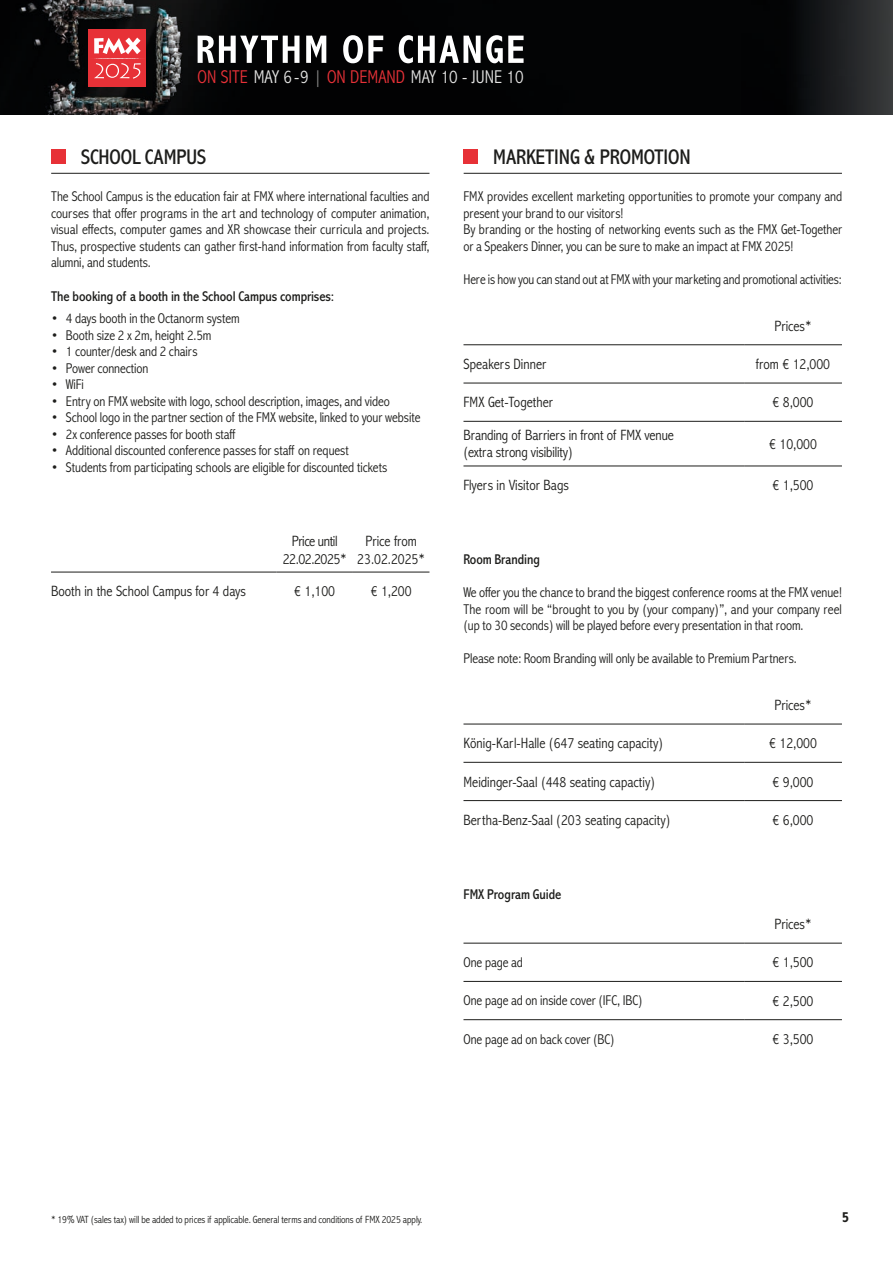
<style>
.page{position:relative;width:893px;height:1263px;background:#fff}
.page>*{position:absolute;margin:0;border:0;box-sizing:border-box;transform-origin:0 0}
.t1{font:condensed 21.3px "Abadi MT Std";letter-spacing:-.005em;color:#1d1d1b}
.t2{font:300 condensed 18.6px "Abadi MT Std";color:#e4e4e3}
.t3{font:300 condensed 15px/17.2px "Abadi MT Std";color:#1d1d1b;text-align:center}
.t4{font:300 condensed 15px/17.2px "Abadi MT Std";letter-spacing:-.03em;color:#1d1d1b;text-align:center}
.t5{font:700 condensed 15px "Abadi MT Std";color:#1d1d1b}
.t6{font:300 condensed 14.25px/16.5px "Abadi MT Std";letter-spacing:-.005em;color:#1d1d1b;text-align:justify}
.t7{font:condensed 14.25px "Abadi MT Std";letter-spacing:-.005em;color:#1d1d1b}
.t8{font:300 condensed 10.5px "Abadi MT Std";letter-spacing:-.005em;color:#1d1d1b}
.s1{color:#e73137}
.s2{color:#8e8e8e}
</style>
<div class="page">
<img style="left:741px;top:0;width:152px;height:115px">
<svg style="left:0;top:0;width:741px;height:115px;fill:#030405"></svg>
<div style="left:88px;top:29px;width:58px;height:58px;background:#e73137"></div>
<svg style="left:94px;top:38px;width:53px;height:41px"></svg>
<svg style="left:198px;top:35px;width:326px;height:28px"></svg>
<div style="left:51px;top:149px;width:15px;height:15px;background:#e73137"></div>
<hr style="left:51px;top:572px;width:225px;height:1px;background:#1d1d1b">
<hr style="left:276px;top:572px;width:77px;height:1px;background:#1d1d1b">
<hr style="left:353px;top:572px;width:76px;height:1px;background:#1d1d1b">
<div style="left:463px;top:149px;width:15px;height:15px;background:#e73137"></div>
<hr style="left:463px;top:344px;width:281px;height:1px;background:#1d1d1b">
<hr style="left:744px;top:344px;width:98px;height:1px;background:#1d1d1b">
<hr style="left:463px;top:383px;width:281px;height:1px;background:#1d1d1b">
<hr style="left:744px;top:383px;width:98px;height:1px;background:#1d1d1b">
<hr style="left:463px;top:421px;width:281px;height:1px;background:#1d1d1b">
<hr style="left:744px;top:421px;width:98px;height:1px;background:#1d1d1b">
<hr style="left:463px;top:466px;width:281px;height:1px;background:#1d1d1b">
<hr style="left:744px;top:466px;width:98px;height:1px;background:#1d1d1b">
<hr style="left:463px;top:724px;width:281px;height:1px;background:#1d1d1b">
<hr style="left:744px;top:724px;width:98px;height:1px;background:#1d1d1b">
<hr style="left:463px;top:762px;width:281px;height:1px;background:#1d1d1b">
<hr style="left:744px;top:762px;width:98px;height:1px;background:#1d1d1b">
<hr style="left:463px;top:800px;width:281px;height:1px;background:#1d1d1b">
<hr style="left:744px;top:800px;width:98px;height:1px;background:#1d1d1b">
<hr style="left:463px;top:943px;width:281px;height:1px;background:#1d1d1b">
<hr style="left:744px;top:943px;width:98px;height:1px;background:#1d1d1b">
<hr style="left:463px;top:981px;width:281px;height:1px;background:#1d1d1b">
<hr style="left:744px;top:981px;width:98px;height:1px;background:#1d1d1b">
<hr style="left:463px;top:1019px;width:281px;height:1px;background:#1d1d1b">
<hr style="left:744px;top:1019px;width:98px;height:1px;background:#1d1d1b">
<hr style="left:51px;top:173px;width:378px;height:1px;background:#1d1d1b">
<hr style="left:464px;top:173px;width:378px;height:1px;background:#1d1d1b">
<h2 class="t2" style="left:198px;top:66px;width:327px"><span class="s1">ON SITE</span> MAY 6-9 <span class="s2">|</span> <span class="s1">ON DEMAND</span> MAY 10 - JUNE 10</h2>
<h1 class="t1" style="left:81px;top:145px;width:127px">SCHOOL CAMPUS</h1>
<p class="t6" style="left:51px;top:189px;width:380px">The School Campus is the education fair at FMX where international faculties and courses that offer programs in the art and technology of computer animation, visual effects, computer games and XR showcase their curricula and projects.<br>Thus, prospective students can gather first-hand information from faculty staff, alumni, and students.</p>
<p class="t7" style="left:51px;top:288px;width:285px">The booking of a booth in the School Campus comprises:</p>
<p class="t6" style="left:51px;top:311px;width:190px">• 4 days booth in the Octanorm system</p>
<p class="t6" style="left:51px;top:327px;width:162px">• Booth size 2 x 2m, height 2.5m</p>
<p class="t6" style="left:51px;top:344px;width:148px">• 1 counter/desk and 2 chairs</p>
<p class="t6" style="left:51px;top:360px;width:99px">• Power connection</p>
<p class="t6" style="left:51px;top:377px;width:34px">• WiFi</p>
<p class="t6" style="left:51px;top:393px;width:340px">• Entry on FMX website with logo, school description, images, and video</p>
<p class="t6" style="left:51px;top:410px;width:371px">• School logo in the partner section of the FMX website, linked to your website</p>
<p class="t6" style="left:51px;top:426px;width:186px">• 2x conference passes for booth staff</p>
<p class="t6" style="left:51px;top:443px;width:299px">• Additional discounted conference passes for staff on request</p>
<p class="t6" style="left:51px;top:459px;width:338px">• Students from participating schools are eligible for discounted tickets</p>
<p class="t4" style="left:283px;top:533px;width:65px">Price until<br>22.02.2025*</p>
<p class="t3" style="left:357px;top:533px;width:69px">Price from<br>23.02.2025*</p>
<p class="t3" style="left:51px;top:583px;width:196px">Booth in the School Campus for 4 days</p>
<p class="t3" style="left:294px;top:583px;width:42px">€ 1,100</p>
<p class="t3" style="left:371px;top:583px;width:42px">€ 1,200</p>
<h1 class="t1" style="left:493px;top:145px;width:199px">MARKETING &amp; PROMOTION</h1>
<p class="t6" style="left:463px;top:189px;width:380px;text-align:left">FMX provides excellent marketing opportunities to promote your company and present your brand to our visitors!<br>By branding or the hosting of networking events such as the FMX Get-Together or a Speakers Dinner, you can be sure to make an impact at FMX 2025!</p>
<p class="t6" style="left:463px;top:271px;width:380px">Here is how you can stand out at FMX with your marketing and promotional activities:</p>
<p class="t3" style="left:774px;top:318px;width:39px">Prices*</p>
<p class="t3" style="left:463px;top:356px;width:84px">Speakers Dinner</p>
<p class="t3" style="left:756px;top:356px;width:76px">from € 12,000</p>
<p class="t3" style="left:463px;top:394px;width:91px">FMX Get-Together</p>
<p class="t3" style="left:773px;top:394px;width:42px">€ 8,000</p>
<p class="t3" style="left:463px;top:427px;width:212px;text-align:left">Branding of Barriers in front of FMX venue (extra strong visibility)</p>
<p class="t3" style="left:769px;top:436px;width:49px">€ 10,000</p>
<p class="t3" style="left:463px;top:477px;width:107px">Flyers in Visitor Bags</p>
<p class="t3" style="left:773px;top:477px;width:42px">€ 1,500</p>
<p class="t7" style="left:463px;top:552px;width:78px">Room Branding</p>
<p class="t6" style="left:463px;top:585px;width:380px">We offer you the chance to brand the biggest conference rooms at the FMX venue!<br>The room will be “brought to you by (your company)”, and your company reel (up to 30 seconds) will be played before every presentation in that room.</p>
<p class="t6" style="left:463px;top:651px;width:335px">Please note: Room Branding will only be available to Premium Partners.</p>
<p class="t3" style="left:774px;top:697px;width:39px">Prices*</p>
<p class="t3" style="left:463px;top:735px;width:201px">König-Karl-Halle (647 seating capacity)</p>
<p class="t3" style="left:769px;top:735px;width:49px">€ 12,000</p>
<p class="t3" style="left:463px;top:773px;width:193px">Meidinger-Saal (448 seating capactiy)</p>
<p class="t3" style="left:773px;top:773px;width:42px">€ 9,000</p>
<p class="t3" style="left:463px;top:812px;width:208px">Bertha-Benz-Saal (203 seating capacity)</p>
<p class="t3" style="left:773px;top:812px;width:42px">€ 6,000</p>
<p class="t7" style="left:463px;top:886px;width:99px">FMX Program Guide</p>
<p class="t3" style="left:774px;top:916px;width:39px">Prices*</p>
<p class="t6" style="left:463px;top:954px;width:61px">One page ad</p>
<p class="t3" style="left:773px;top:954px;width:42px">€ 1,500</p>
<p class="t6" style="left:463px;top:993px;width:181px">One page ad on inside cover (IFC, IBC)</p>
<p class="t3" style="left:773px;top:992px;width:42px">€ 2,500</p>
<p class="t6" style="left:463px;top:1031px;width:153px">One page ad on back cover (BC)</p>
<p class="t3" style="left:773px;top:1031px;width:42px">€ 3,500</p>
<p class="t8" style="left:51px;top:1214px;width:373px">* 19% VAT (sales tax) will be added to prices if applicable. General terms and conditions of FMX 2025 apply.</p>
<p class="t5" style="left:842px;top:1209px;width:9px">5</p>
</div>
